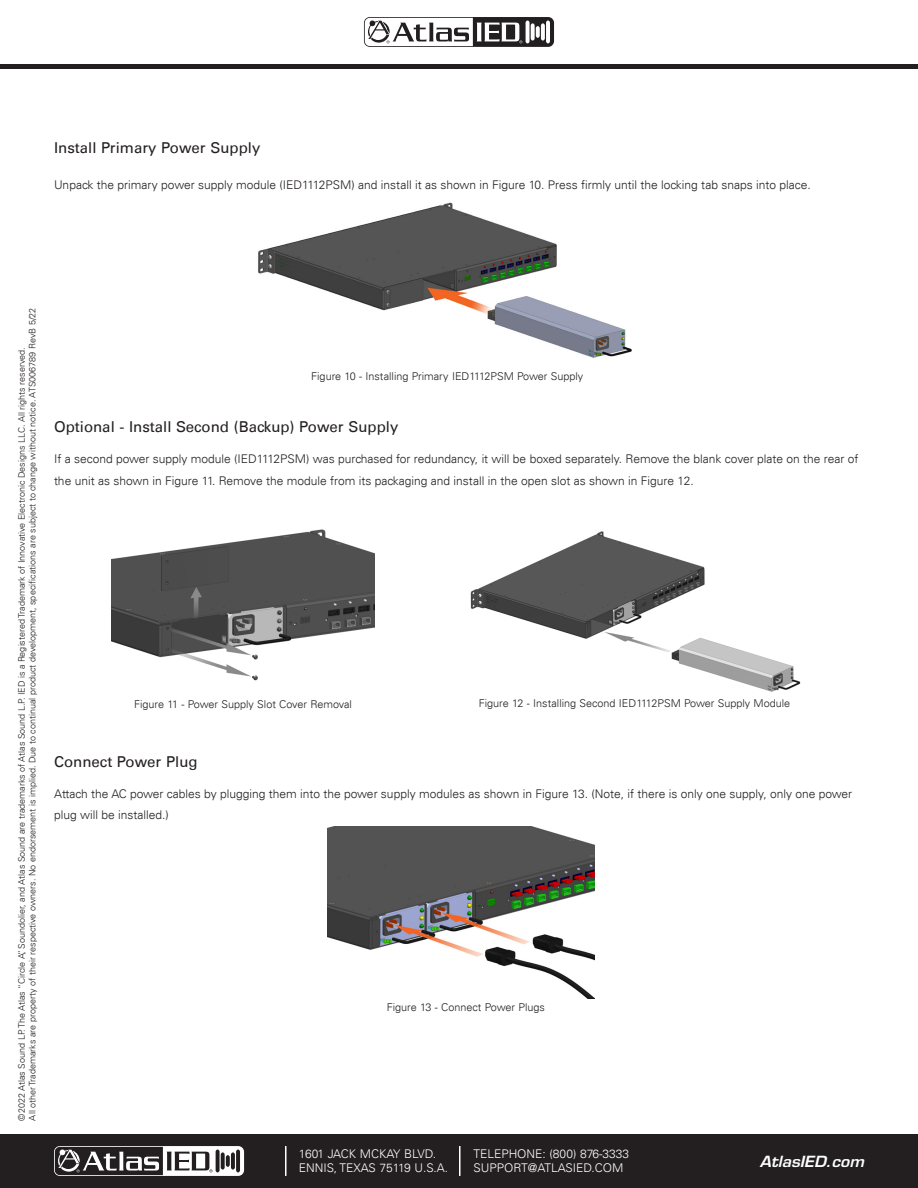
<style>
.page{position:relative;width:918px;height:1188px;background:#fff}
.page>*{position:absolute;margin:0;border:0;box-sizing:border-box;transform-origin:0 0}
.Sub_Header{font:15px "Univers LT";color:#231f20}
.t1{font:italic 600 15px "Eurostile LT Std";color:#fff;scale:1.05 1}
.Body{font:300 12px/21.6px "Univers LT";color:#231f20}
.t2{font:300 12px/13.5px "Univers LT";color:#fff}
.t3{font:300 10.8px "Univers LT";color:#231f20}
.t4{font:300 9px/10.8px "Univers LT";color:#231f20}
</style>
<div class="page">
<div style="left:0;top:1134px;width:918px;height:54px;background:#231f20"></div>
<svg style="left:54px;top:1146px;width:190px;height:30px"></svg>
<hr style="left:285px;top:1146px;width:2px;height:30px;background:#fff">
<hr style="left:459px;top:1146px;width:1px;height:30px;background:#fff">
<hr style="left:0;top:64px;width:918px;height:4px;background:#231f20">
<svg style="left:364px;top:17px;width:190px;height:30px"></svg>
<svg style="left:526px;top:21px;width:4px;height:22px"></svg>
<hr style="left:546px;top:21px;width:4px;height:22px;background:#fff;border-radius:2px">
<svg style="left:531px;top:23px;width:4px;height:18px"></svg>
<svg style="left:541px;top:23px;width:4px;height:18px"></svg>
<svg style="left:536px;top:26px;width:4px;height:12px"></svg>
<svg style="left:365px;top:18px;width:157px;height:28px"></svg>
<img style="left:258px;top:202px;width:374px;height:156px">
<img style="left:111px;top:529px;width:264px;height:152px">
<img style="left:470px;top:531px;width:331px;height:161px">
<img style="left:327px;top:826px;width:267px;height:173px">
<p class="Sub_Header" style="left:54px;top:139px;width:208px">Install Primary Power Supply</p>
<p class="Body" style="left:54px;top:174px;width:758px">Unpack the primary power supply module (IED1112PSM) and install it as shown in Figure 10. Press firmly until the locking tab snaps into place.</p>
<p class="t4" style="left:16px;top:1120px;width:814px;rotate:-90deg">©2022 Atlas Sound LP. The Atlas “Circle A”, Soundolier, and Atlas Sound are trademarks of Atlas Sound L.P. IED is a Registered Trademark of Innovative Electronic Designs LLC. All rights reserved.<br>All other Trademarks are property of their respective owners. No endorsement is implied. Due to continual product development, specifications are subject to change without notice. ATS006789 RevB 5/22</p>
<p class="t3" style="left:311px;top:369px;width:274px">Figure 10 - Installing Primary IED1112PSM Power Supply</p>
<p class="Sub_Header" style="left:54px;top:418px;width:346px">Optional - Install Second (Backup) Power Supply</p>
<p class="Body" style="left:54px;top:448px;width:806px">If a second power supply module (IED1112PSM) was purchased for redundancy, it will be boxed separately. Remove the blank cover plate on the rear of the unit as shown in Figure 11. Remove the module from its packaging and install in the open slot as shown in Figure 12.</p>
<p class="t3" style="left:134px;top:698px;width:219px">Figure 11 - Power Supply Slot Cover Removal</p>
<p class="t3" style="left:479px;top:697px;width:313px">Figure 12 - Installing Second IED1112PSM Power Supply Module</p>
<p class="Sub_Header" style="left:54px;top:753px;width:145px">Connect Power Plug</p>
<p class="Body" style="left:54px;top:783px;width:800px">Attach the AC power cables by plugging them into the power supply modules as shown in Figure 13. (Note, if there is only one supply, only one power plug will be installed.)</p>
<p class="t3" style="left:387px;top:1001px;width:160px">Figure 13 - Connect Power Plugs</p>
<p class="t2" style="left:299px;top:1147px;width:151px">1601 JACK MCKAY BLVD.<br>ENNIS, TEXAS 75119 U.S.A.</p>
<p class="t2" style="left:473px;top:1147px;width:157px">TELEPHONE: (800) 876-3333<br>SUPPORT@ATLASIED.COM</p>
<p class="t1" style="left:760px;top:1152px;width:101px">AtlasIED.com</p>
</div>
